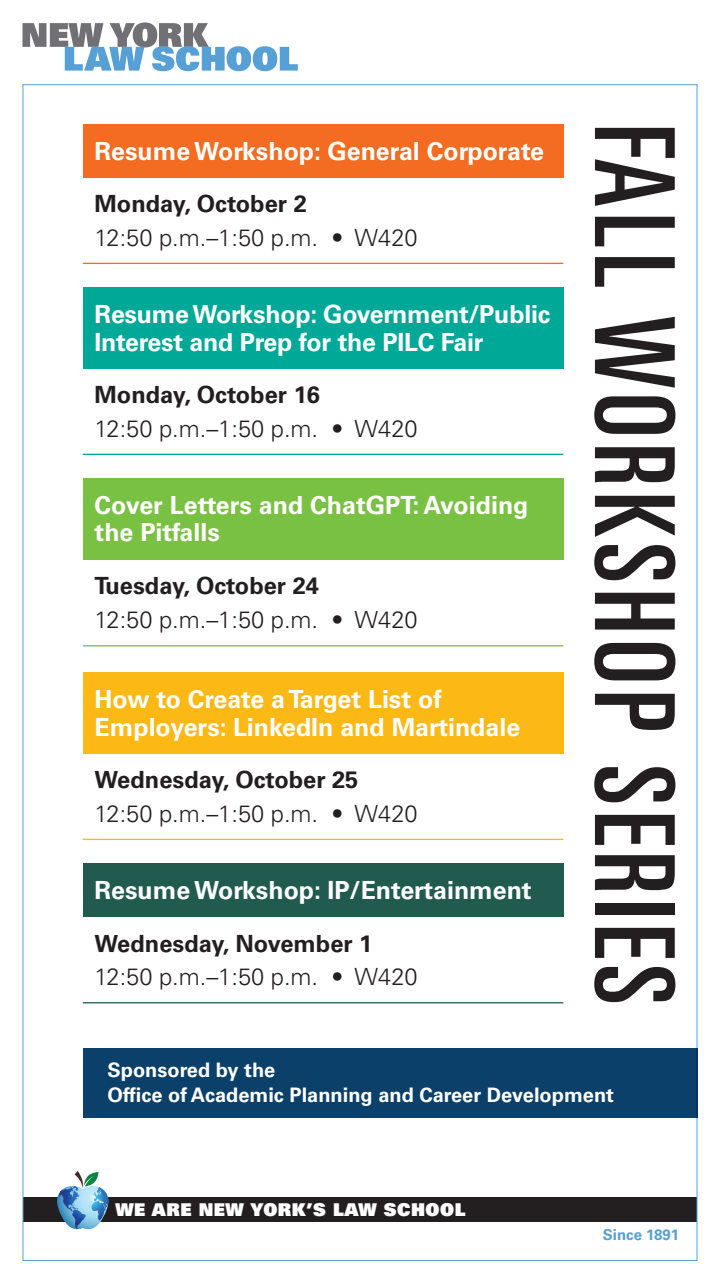
<style>
.page{position:relative;width:720px;height:1280px;background:#fff}
.page>*{position:absolute;margin:0;border:0;box-sizing:border-box;transform-origin:0 0}
.t1{font:ultra-condensed 110.5px "Univers LT Std";letter-spacing:.05em;color:#231f20}
.t2{font:700 25px/27.6px "Univers LT Std";color:#fff}
.t3{font:300 23.62px "Univers LT Std";color:#231f20}
.t4{font:700 23.62px "Univers LT Std";color:#231f20}
.t5{font:700 20px/25px "Univers LT Std";color:#fff}
.t6{font:17.62px "Univers LT Std X Black";letter-spacing:.03em;color:#fff}
.t7{font:700 15px "Univers LT Std";color:#56a0d5}
</style>
<div class="page">
<svg style="left:22px;top:23px;width:276px;height:48px"></svg>
<div style="left:23px;top:1197px;width:674px;height:25px;background:#231f20"></div>
<svg style="left:57px;top:1171px;width:52px;height:59px"></svg>
<div style="left:83px;top:124px;width:480px;height:53px;background:#f36c21"></div>
<svg style="left:83px;top:368px;width:480px;height:473px"></svg>
<div style="left:83px;top:287px;width:480px;height:81px;background:#00a897"></div>
<div style="left:83px;top:478px;width:480px;height:81px;background:#79c142"></div>
<div style="left:83px;top:672px;width:480px;height:81px;background:#fcb814"></div>
<div style="left:83px;top:863px;width:480px;height:54px;background:#215b4f"></div>
<hr style="left:83px;top:454px;width:480px;height:1px;background:#00a897">
<hr style="left:83px;top:1002px;width:480px;height:1px;background:#215b4f">
<hr style="left:83px;top:839px;width:480px;height:1px;background:#fcb814">
<hr style="left:83px;top:645px;width:480px;height:1px;background:#79c142">
<hr style="left:83px;top:263px;width:480px;height:1px;background:#f36c21">
<div style="left:83px;top:1049px;width:615px;height:69px;background:#0b406a"></div>
<p class="t2" style="left:95px;top:137px;width:451px">Resume Workshop: General Corporate</p>
<p class="t4" style="left:95px;top:190px;width:214px">Monday, October 2</p>
<p class="t3" style="left:95px;top:223px;width:325px">12:50 p.m.–1:50 p.m. • W420</p>
<p class="t2" style="left:95px;top:301px;width:457px">Resume Workshop: Government/Public<br>Interest and Prep for the PILC Fair</p>
<p class="t4" style="left:95px;top:381px;width:227px">Monday, October 16</p>
<p class="t3" style="left:95px;top:414px;width:325px">12:50 p.m.–1:50 p.m. • W420</p>
<p class="t2" style="left:95px;top:491px;width:435px">Cover Letters and ChatGPT: Avoiding the Pitfalls</p>
<p class="t4" style="left:95px;top:572px;width:226px">Tuesday, October 24</p>
<p class="t3" style="left:95px;top:605px;width:325px">12:50 p.m.–1:50 p.m. • W420</p>
<p class="t2" style="left:95px;top:686px;width:427px">How to Create a Target List of<br>Employers: LinkedIn and Martindale</p>
<p class="t4" style="left:95px;top:766px;width:265px">Wednesday, October 25</p>
<p class="t3" style="left:95px;top:799px;width:325px">12:50 p.m.–1:50 p.m. • W420</p>
<p class="t2" style="left:95px;top:877px;width:439px">Resume Workshop: IP/Entertainment</p>
<p class="t4" style="left:95px;top:929px;width:279px">Wednesday, November 1</p>
<p class="t3" style="left:95px;top:962px;width:325px">12:50 p.m.–1:50 p.m. • W420</p>
<h1 class="t1" style="left:697px;top:124px;width:883px;rotate:90deg">FALL WORKSHOP SERIES</h1>
<p class="t5" style="left:108px;top:1057px;width:508px">Sponsored by the<br>Office of Academic Planning and Career Development</p>
<p class="t6" style="left:115px;top:1198px;width:352px">WE ARE NEW YORK’S LAW SCHOOL</p>
<p class="t7" style="left:603px;top:1226px;width:78px">Since 1891</p>
</div>
